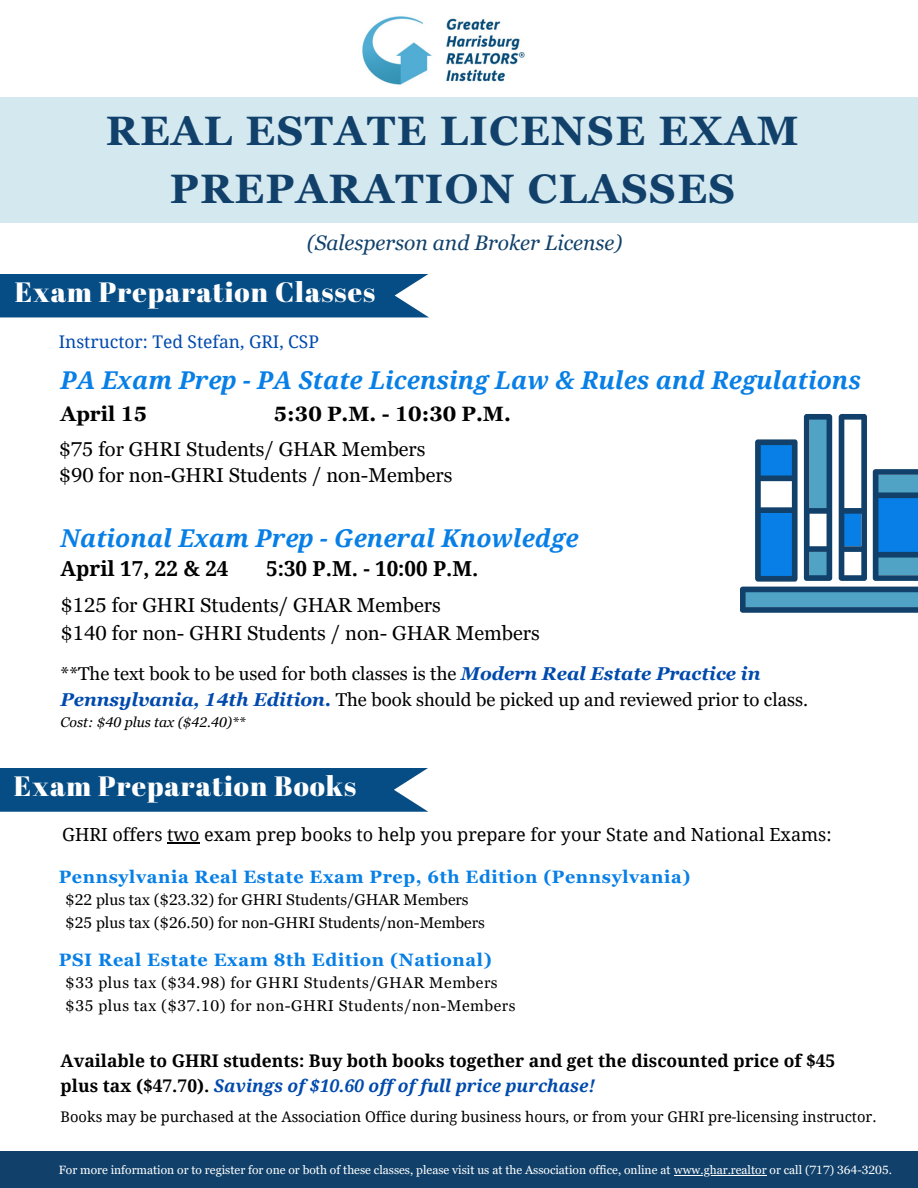
<style>
.page{position:relative;width:918px;height:1188px;background:#fff}
.page>*{position:absolute;margin:0;border:0;box-sizing:border-box;transform-origin:0 0}
.t1{font:700 41.1px/57.3px "Georgia Pro";letter-spacing:.035em;color:#11416a;text-align:center}
.t2{font:27.9px "Abril Fatface";letter-spacing:.035em;color:#fff}
.t3{font:italic 700 24.6px "Droid Serif";color:#077fe6}
.t4{font:italic 21px "Georgia Pro";color:#11416a}
.t5{font:700 20.7px "Droid Serif";color:#000}
.t6{font:700 20.7px "Georgia Pro";color:#000}
.t7{font:20.1px "Georgia Pro";color:#000}
.t8{font:18.6px/25.8px "Georgia Pro";color:#000}
.t9{font:18px "Droid Serif";color:#000}
.t10{font:700 18px "Georgia Pro";letter-spacing:.035em;color:#077fe6}
.t11{font:700 17.85px "Georgia Pro";letter-spacing:.035em;color:#077fe6}
.t12{font:700 17.4px/24.2px "Droid Serif";color:#000}
.t13{font:17.4px "Droid Serif";color:#004aad}
.t14{font:15.6px "Georgia Pro";color:#000}
.t15{font:15.6px "Georgia Pro";letter-spacing:.02em;color:#000}
.t16{font:14.7px "Droid Serif";color:#000}
.t17{font:italic 14.1px "Georgia Pro";color:#000}
.t18{font:12px "Georgia Pro";color:#fff}
.s1{font-weight:700;font-style:italic;color:#004aad}
.s2{font-style:italic;color:#004aad}
</style>
<div class="page">
<svg style="left:740px;top:414px;width:178px;height:199px"></svg>
<img style="left:362px;top:16px;width:163px;height:69px">
<div style="left:0;top:97px;width:918px;height:126px;background:#d4e8f0"></div>
<div style="left:0;top:1151px;width:918px;height:37px;background:#11416a"></div>
<div style="left:0;top:274px;width:429px;height:43px;background:#074d85"></div>
<hr style="left:167px;top:842px;width:33px;height:2px;background:#000">
<hr style="left:674px;top:1175px;width:93px;height:1px;background:#fff">
<div style="left:0;top:768px;width:428px;height:44px;background:#074d85"></div>
<p class="t1" style="left:106px;top:102px;width:695px">REAL ESTATE LICENSE EXAM<br>PREPARATION CLASSES</p>
<h2 class="t4" style="left:307px;top:231px;width:317px">(Salesperson and Broker License)</h2>
<p class="t2" style="left:15px;top:273px;width:362px">Exam Preparation Classes</p>
<p class="t13" style="left:59px;top:332px;width:262px">Instructor: Ted Stefan, GRI, CSP</p>
<h4 class="t3" style="left:61px;top:366px;width:802px">PA Exam Prep - PA State Licensing Law &amp; Rules and Regulations</h4>
<p class="t6" style="left:61px;top:402px;width:88px">April 15</p>
<p class="t6" style="left:274px;top:402px;width:239px">5:30 P.M. - 10:30 P.M.</p>
<h5 class="t7" style="left:59px;top:437px;width:368px">$75 for GHRI Students/ GHAR Members</h5>
<h5 class="t7" style="left:59px;top:463px;width:395px">$90 for non-GHRI Students / non-Members</h5>
<h3 class="t3" style="left:61px;top:524px;width:520px">National Exam Prep - General Knowledge</h3>
<h3 class="t5" style="left:61px;top:557px;width:169px">April 17, 22 &amp; 24</h3>
<h3 class="t5" style="left:266px;top:557px;width:214px">5:30 P.M. - 10:00 P.M.</h3>
<h4 class="t7" style="left:61px;top:594px;width:382px">$125 for GHRI Students/ GHAR Members</h4>
<h5 class="t7" style="left:61px;top:622px;width:481px">$140 for non- GHRI Students / non- GHAR Members</h5>
<h1 class="t8" style="left:61px;top:661px;width:749px">**The text book to be used for both classes is the <span class="s1">Modern Real Estate Practice in<br>Pennsylvania, 14th Edition.</span> The book should be picked up and reviewed prior to class.</h1>
<h5 class="t17" style="left:61px;top:714px;width:186px">Cost: $40 plus tax ($42.40)**</h5>
<h6 class="t2" style="left:14px;top:767px;width:344px">Exam Preparation Books</h6>
<h5 class="t9" style="left:62px;top:824px;width:771px">GHRI offers two exam prep books to help you prepare for your State and National Exams:</h5>
<p class="t11" style="left:59px;top:867px;width:633px">Pennsylvania Real Estate Exam Prep, 6th Edition (Pennsylvania)</p>
<p class="t14" style="left:65px;top:891px;width:405px">$22 plus tax ($23.32) for GHRI Students/GHAR Members</p>
<h2 class="t14" style="left:65px;top:914px;width:421px">$25 plus tax ($26.50) for non-GHRI Students/non-Members</h2>
<p class="t10" style="left:59px;top:950px;width:434px">PSI Real Estate Exam 8th Edition (National)</p>
<p class="t15" style="left:65px;top:974px;width:434px">$33 plus tax ($34.98) for GHRI Students/GHAR Members</p>
<h6 class="t15" style="left:65px;top:997px;width:452px">$35 plus tax ($37.10) for non-GHRI Students/non-Members</h6>
<p class="t12" style="left:61px;top:1049px;width:776px">Available to GHRI students: Buy both books together and get the discounted price of $45 plus tax ($47.70). <span class="s2">Savings of $10.60 off of full price purchase!</span></p>
<p class="t16" style="left:61px;top:1108px;width:818px">Books may be purchased at the Association Office during business hours, or from your GHRI pre-licensing instructor.</p>
<h6 class="t18" style="left:59px;top:1163px;width:835px">For more information or to register for one or both of these classes, please visit us at the Association office, online at www.ghar.realtor or call (717) 364-3205.</h6>
</div>
